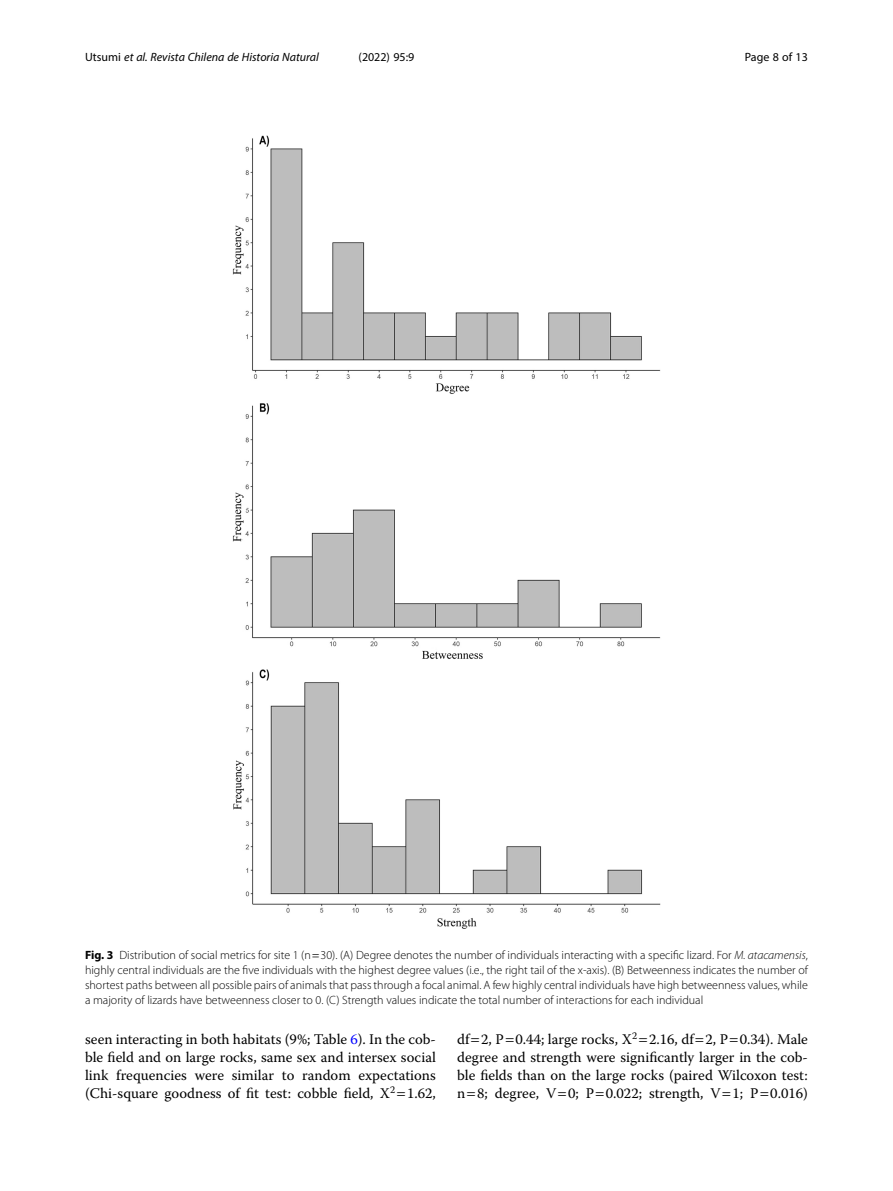
<style>
.page{position:relative;width:893px;height:1191px;background:#fff}
.page>*{position:absolute;margin:0;border:0;box-sizing:border-box;transform-origin:0 0}
.Body_Text{font:14.7px/18px "Warnock Pro";color:#000;text-align:justify}
.Figure_Caption{font:300 12px/15px "Myriad Pro";color:#000;text-align:justify}
.t1{font:italic 12px "Myriad Pro";color:#000}
.t2{font:12px "Myriad Pro";color:#000}
.s1{font-style:normal}
.s2{font-weight:700}
.s3{font-style:italic}
.s4{color:#00f}
</style>
<div class="page">
<img style="left:232px;top:135px;width:429px;height:794px">
<p class="t1" style="left:85px;top:50px;width:235px"><span class="s1">Utsumi</span> et al. Revista Chilena de Historia Natural</p>
<p class="t2" style="left:359px;top:50px;width:57px">(2022) 95:9</p>
<p class="t2" style="left:745px;top:50px;width:65px">Page 8 of 13</p>
<p class="Figure_Caption" style="left:85px;top:947px;width:724px"><span class="s2">Fig. 3</span> Distribution of social metrics for site 1 (n 30). (A) Degree denotes the number of individuals interacting with a specific lizard. For <span class="s3">M. atacamensis</span>, highly central individuals are the five individuals with the highest degree values (i.e., the right tail of the x-axis). (B) Betweenness indicates the number of shortest paths between all possible pairs of animals that pass through a focal animal. A few highly central individuals have high betweenness values, while a majority of lizards have betweenness closer to 0. (C) Strength values indicate the total number of interactions for each individual</p>
<p class="Body_Text" style="left:85px;top:1030px;width:352px">seen interacting in both habitats (9%; Table <span class="s4">6</span>). In the cob&shy;ble field and on large rocks, same sex and intersex social link frequencies were similar to random expectations (Chi-square goodness of fit test: cobble field, X<sup>2</sup> 1.62,</p>
<p class="Body_Text" style="left:457px;top:1030px;width:352px">df 2, P 0.44; large rocks, X<sup>2</sup> 2.16, df 2, P 0.34). Male degree and strength were significantly larger in the cob&shy;ble fields than on the large rocks (paired Wilcoxon test: n 8; degree, V 0; P 0.022; strength, V 1; P 0.016)</p>
</div>
